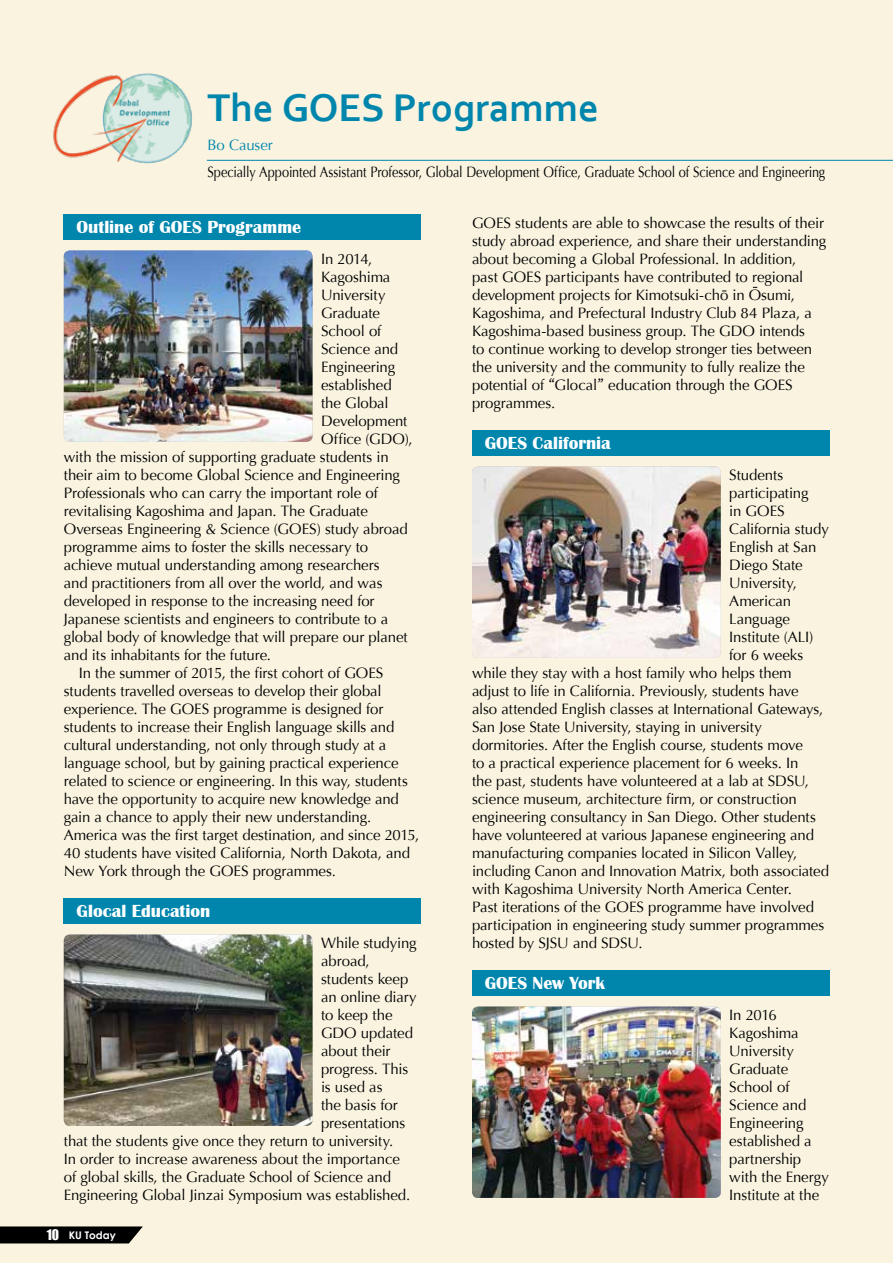
<style>
.page{position:relative;width:893px;height:1263px;background:#f9f3e0}
.page>*{position:absolute;margin:0;border:0;box-sizing:border-box;transform-origin:0 0}
.t1{font:700 40.5px "Corbel";letter-spacing:-.005em;color:#0086ad}
.t2{font:700 18px "Britannic";color:#fff}
.t3{font:15px/18px "Optima";letter-spacing:-.005em;color:#000}
.t4{font:15px "Optima";letter-spacing:-.005em;color:#000;scale:.85 1}
.t5{font:15px "Optima";letter-spacing:-.005em;color:#0086ad}
.t6{font:700 10.5px "Century Gothic";color:#fff}
.s1{font-family:"UD Mincho Pro L"}
.s2{font-family:"Impact";font-weight:400;font-size:13.5px}
</style>
<div class="page">
<svg style="left:0;top:1226px;width:143px;height:17px;background:#121210"></svg>
<img style="left:53px;top:73px;width:139px;height:91px">
<hr style="left:207px;top:160px;width:686px;height:1px;background:#0086ad">
<div style="left:64px;top:214px;width:357px;height:26px;background:#0086ad"></div>
<div style="left:64px;top:898px;width:357px;height:26px;background:#0086ad"></div>
<div style="left:472px;top:970px;width:357px;height:26px;background:#0086ad"></div>
<div style="left:472px;top:430px;width:357px;height:26px;background:#0086ad"></div>
<img style="left:64px;top:250px;width:249px;height:192px">
<img style="left:472px;top:466px;width:249px;height:192px">
<img style="left:472px;top:1006px;width:249px;height:192px">
<img style="left:64px;top:934px;width:249px;height:192px">
<h1 class="t1" style="left:207px;top:82px;width:393px">The GOES Programme</h1>
<p class="t5" style="left:207px;top:137px;width:67px">Bo Causer</p>
<p class="t4" style="left:207px;top:164px;width:728px">Specially Appointed Assistant Professor, Global Development Office, Graduate School of Science and Engineering</p>
<p class="t2" style="left:77px;top:217px;width:226px">Outline of GOES Programme</p>
<p class="t3" style="left:472px;top:214px;width:356px">GOES students are able to showcase the results of their study abroad experience, and share their understanding about becoming a Global Professional. In addition,<br>past GOES participants have contributed to regional development projects for Kimotsuki-cho in Osumi, Kagoshima, and Prefectural Industry Club 84 Plaza, a Kagoshima-based business group. The GDO intends<br>to continue working to develop stronger ties between the university and the community to fully realize the potential of <span class="s1">“</span>Glocal<span class="s1">”</span> education through the GOES programmes.</p>
<p class="t3" style="left:321px;top:250px;width:53px">In 2014,</p>
<p class="t3" style="left:321px;top:268px;width:71px">Kagoshima</p>
<p class="t3" style="left:321px;top:286px;width:66px">University</p>
<p class="t3" style="left:321px;top:304px;width:60px">Graduate</p>
<p class="t3" style="left:321px;top:322px;width:62px">School of</p>
<p class="t3" style="left:321px;top:340px;width:79px">Science and</p>
<p class="t3" style="left:321px;top:358px;width:76px">Engineering</p>
<p class="t3" style="left:321px;top:376px;width:72px">established</p>
<p class="t3" style="left:321px;top:394px;width:69px">the Global</p>
<p class="t3" style="left:321px;top:412px;width:88px">Development</p>
<p class="t3" style="left:321px;top:430px;width:93px">Office (GDO),</p>
<p class="t3" style="left:64px;top:448px;width:326px">with the mission of supporting graduate students in</p>
<p class="t3" style="left:64px;top:466px;width:338px">their aim to become Global Science and Engineering</p>
<p class="t3" style="left:64px;top:484px;width:316px">Professionals who can carry the important role of</p>
<p class="t3" style="left:64px;top:502px;width:306px">revitalising Kagoshima and Japan. The Graduate</p>
<p class="t3" style="left:64px;top:520px;width:346px">Overseas Engineering &amp; Science (GOES) study abroad</p>
<p class="t3" style="left:64px;top:538px;width:306px">programme aims to foster the skills necessary to</p>
<p class="t3" style="left:64px;top:556px;width:317px">achieve mutual understanding among researchers</p>
<p class="t3" style="left:64px;top:574px;width:320px">and practitioners from all over the world, and was</p>
<p class="t3" style="left:64px;top:592px;width:312px">developed in response to the increasing need for</p>
<p class="t3" style="left:64px;top:610px;width:326px">Japanese scientists and engineers to contribute to a</p>
<p class="t3" style="left:64px;top:628px;width:345px">global body of knowledge that will prepare our planet</p>
<p class="t3" style="left:64px;top:646px;width:209px">and its inhabitants for the future.</p>
<p class="t3" style="left:79px;top:664px;width:306px">In the summer of 2015, the first cohort of GOES</p>
<p class="t3" style="left:64px;top:682px;width:319px">students travelled overseas to develop their global</p>
<p class="t3" style="left:64px;top:700px;width:321px">experience. The GOES programme is designed for</p>
<p class="t3" style="left:64px;top:718px;width:332px">students to increase their English language skills and</p>
<p class="t3" style="left:64px;top:736px;width:324px">cultural understanding, not only through study at a</p>
<p class="t3" style="left:64px;top:754px;width:336px">language school, but by gaining practical experience</p>
<p class="t3" style="left:64px;top:772px;width:346px">related to science or engineering. In this way, students</p>
<p class="t3" style="left:64px;top:790px;width:337px">have the opportunity to acquire new knowledge and</p>
<p class="t3" style="left:64px;top:808px;width:309px">gain a chance to apply their new understanding.</p>
<p class="t3" style="left:64px;top:826px;width:357px">America was the first target destination, and since 2015,</p>
<p class="t3" style="left:64px;top:844px;width:348px">40 students have visited California, North Dakota, and</p>
<p class="t3" style="left:64px;top:862px;width:274px">New York through the GOES programmes.</p>
<p class="t2" style="left:485px;top:433px;width:128px">GOES California</p>
<p class="t3" style="left:729px;top:466px;width:56px">Students</p>
<p class="t3" style="left:729px;top:484px;width:81px">participating</p>
<p class="t3" style="left:729px;top:502px;width:57px">in GOES</p>
<p class="t3" style="left:729px;top:520px;width:101px">California study</p>
<p class="t3" style="left:729px;top:538px;width:89px">English at San</p>
<p class="t3" style="left:729px;top:556px;width:75px">Diego State</p>
<p class="t3" style="left:729px;top:574px;width:69px">University,</p>
<p class="t3" style="left:729px;top:592px;width:63px">American</p>
<p class="t3" style="left:729px;top:610px;width:62px">Language</p>
<p class="t3" style="left:729px;top:628px;width:85px">Institute (ALI)</p>
<p class="t3" style="left:729px;top:646px;width:76px">for 6 weeks</p>
<p class="t3" style="left:472px;top:664px;width:321px">while they stay with a host family who helps them</p>
<p class="t3" style="left:472px;top:682px;width:328px">adjust to life in California. Previously, students have</p>
<p class="t3" style="left:472px;top:700px;width:353px">also attended English classes at International Gateways,</p>
<p class="t3" style="left:472px;top:718px;width:291px">San Jose State University, staying in university</p>
<p class="t3" style="left:472px;top:736px;width:332px">dormitories. After the English course, students move</p>
<p class="t3" style="left:472px;top:754px;width:328px">to a practical experience placement for 6 weeks. In</p>
<p class="t3" style="left:472px;top:772px;width:339px">the past, students have volunteered at a lab at SDSU,</p>
<p class="t3" style="left:472px;top:790px;width:326px">science museum, architecture firm, or construction</p>
<p class="t3" style="left:472px;top:808px;width:345px">engineering consultancy in San Diego. Other students</p>
<p class="t3" style="left:472px;top:826px;width:344px">have volunteered at various Japanese engineering and</p>
<p class="t3" style="left:472px;top:844px;width:327px">manufacturing companies located in Silicon Valley,</p>
<p class="t3" style="left:472px;top:862px;width:359px">including Canon and Innovation Matrix, both associated</p>
<p class="t3" style="left:472px;top:880px;width:321px">with Kagoshima University North America Center.</p>
<p class="t3" style="left:472px;top:898px;width:344px">Past iterations of the GOES programme have involved</p>
<p class="t3" style="left:472px;top:916px;width:354px">participation in engineering study summer programmes</p>
<p class="t3" style="left:472px;top:934px;width:172px">hosted by SJSU and SDSU.</p>
<p class="t2" style="left:77px;top:901px;width:135px">Glocal Education</p>
<p class="t3" style="left:321px;top:934px;width:97px">While studying</p>
<p class="t3" style="left:321px;top:952px;width:50px">abroad,</p>
<p class="t3" style="left:321px;top:970px;width:89px">students keep</p>
<p class="t3" style="left:321px;top:988px;width:97px">an online diary</p>
<p class="t3" style="left:321px;top:1006px;width:73px">to keep the</p>
<p class="t3" style="left:321px;top:1024px;width:94px">GDO updated</p>
<p class="t3" style="left:321px;top:1042px;width:71px">about their</p>
<p class="t3" style="left:321px;top:1060px;width:89px">progress. This</p>
<p class="t3" style="left:321px;top:1078px;width:63px">is used as</p>
<p class="t3" style="left:321px;top:1096px;width:78px">the basis for</p>
<p class="t3" style="left:321px;top:1114px;width:86px">presentations</p>
<p class="t3" style="left:64px;top:1132px;width:331px">that the students give once they return to university.</p>
<p class="t3" style="left:64px;top:1150px;width:338px">In order to increase awareness about the importance</p>
<p class="t3" style="left:64px;top:1168px;width:329px">of global skills, the Graduate School of Science and</p>
<p class="t3" style="left:64px;top:1186px;width:348px">Engineering Global Jinzai Symposium was established.</p>
<p class="t2" style="left:485px;top:973px;width:122px">GOES New York</p>
<p class="t3" style="left:729px;top:1006px;width:101px">In 2016<br>Kagoshima<br>University<br>Graduate<br>School of<br>Science and<br>Engineering established a partnership with the Energy<br>Institute at the</p>
<p class="t6" style="left:47px;top:1228px;width:71px"><span class="s2">10</span> KU Today</p>
</div>
